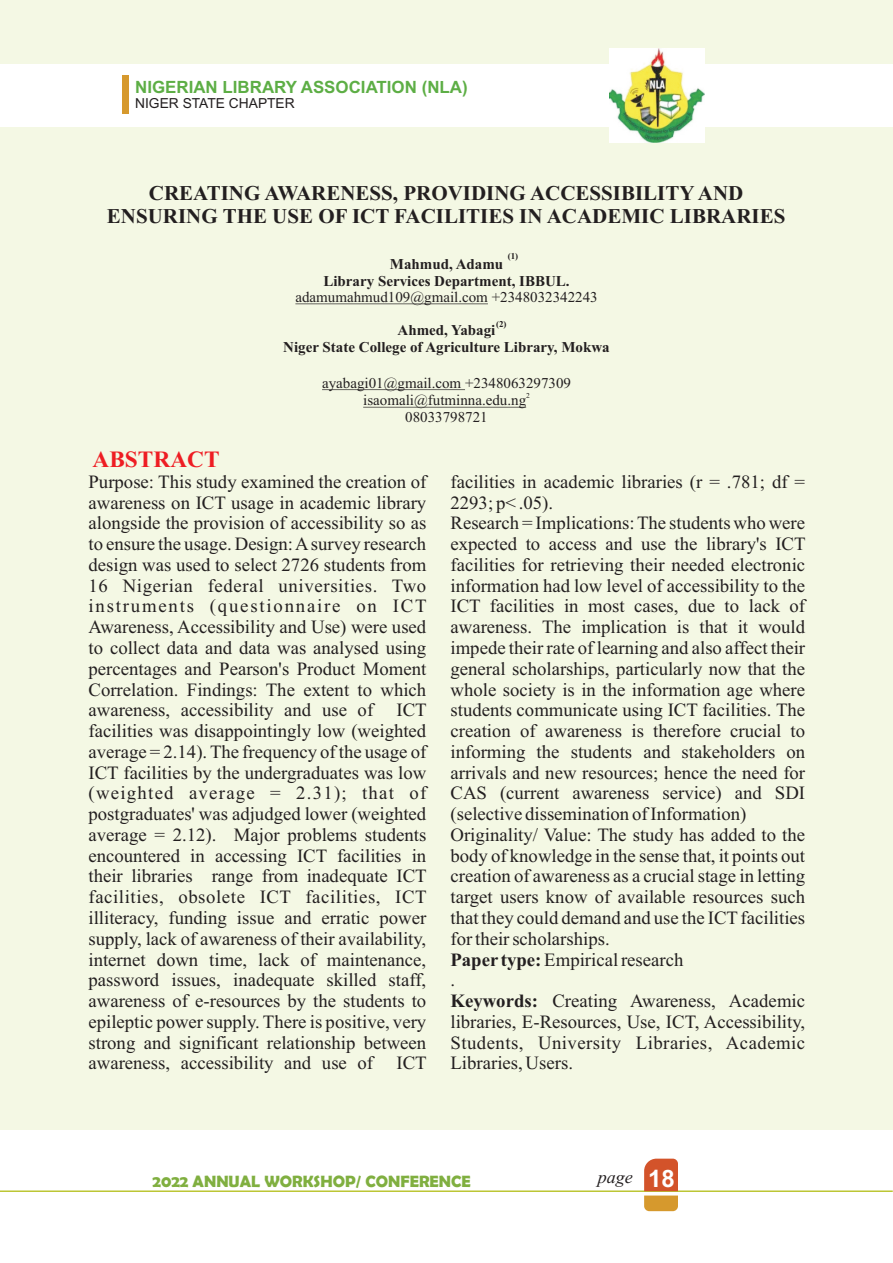
<style>
.page{position:relative;width:893px;height:1263px;background:#f4f8e4}
.page>*{position:absolute;margin:0;border:0;box-sizing:border-box;transform-origin:0 0}
.t1{font:700 23.25px "Times New Roman";color:#ee1d23}
.t2{font:700 21px/23.2px "Times New Roman";color:#231f20;text-align:center}
.t3{font:18.75px/20.7px "Times New Roman";color:#231f20;text-align:justify}
.t4{font:italic 18px "Times New Roman";color:#231f20}
.t5{font:700 16.95px "Arial";color:#5dae45}
.t6{font:700 16.5px "Berlin Sans FB Demi";color:#80af40}
.t7{font:15px/16.6px "Times New Roman";color:#231f20;text-align:center}
.t8{font:700 15px/16.6px "Times New Roman";color:#231f20;text-align:center}
.t9{font:13.8px "Arial";color:#231f20}
.t10{font:700 9px "Times New Roman";color:#231f20}
.t11{font:7.5px "Times New Roman";color:#231f20}
.s1{font-weight:700}
.s2{font-family:"Arial";font-weight:700;font-style:normal;font-size:24px;color:#fff}
</style>
<div class="page">
<div style="left:0;top:1130px;width:893px;height:133px;background:#fff"></div>
<div style="left:0;top:64px;width:893px;height:63px;background:#fff"></div>
<div style="left:122px;top:75px;width:7px;height:39px;background:#d6992d"></div>
<hr style="left:0;top:1190px;width:893px;height:2px;background:#bcc634">
<svg style="left:644px;top:1159px;width:34px;height:52px;background:#d7793f"></svg>
<img style="left:610px;top:49px;width:94px;height:94px">
<hr style="left:295px;top:304px;width:193px;height:1px;background:#231f20">
<hr style="left:322px;top:389px;width:143px;height:1px;background:#231f20">
<hr style="left:363px;top:407px;width:163px;height:1px;background:#231f20">
<p class="t5" style="left:135px;top:80px;width:334px">NIGERIAN LIBRARY ASSOCIATION (NLA)</p>
<p class="t9" style="left:135px;top:98px;width:161px">NIGER STATE CHAPTER</p>
<p class="t2" style="left:107px;top:184px;width:680px">CREATING AWARENESS, PROVIDING ACCESSIBILITY AND<br>ENSURING THE USE OF ICT FACILITIES IN ACADEMIC LIBRARIES</p>
<p class="t10" style="left:508px;top:253px;width:12px">(1)</p>
<p class="t8" style="left:323px;top:257px;width:248px">Mahmud, Adamu<br>Library Services Department, IBBUL.</p>
<p class="t7" style="left:295px;top:290px;width:304px">adamumahmud109@gmail.com +2348032342243</p>
<p class="t8" style="left:283px;top:324px;width:328px">Ahmed, Yabagi<br>Niger State College of Agriculture Library, Mokwa</p>
<p class="t7" style="left:322px;top:376px;width:250px">ayabagi01@gmail.com +2348063297309</p>
<p class="t11" style="left:526px;top:393px;width:5px">2</p>
<p class="t7" style="left:363px;top:394px;width:164px">isaomali@futminna.edu.ng<br>08033798721</p>
<p class="t10" style="left:496px;top:321px;width:12px">(2)</p>
<p class="t1" style="left:93px;top:452px;width:128px">ABSTRACT</p>
<p class="t3" style="left:88px;top:473px;width:340px">Purpose: This study examined the creation of awareness on ICT usage in academic library alongside the provision of accessibility so as to ensure the usage. Design: Asurvey research design was used to select 2726 students from 16 Nigerian federal universities. Two instruments (questionnaire on ICT Awareness, Accessibility and Use) were used to collect data and data was analysed using percentages and Pearson's Product Moment Correlation. Findings: The extent to which awareness, accessibility and use of ICT facilities was disappointingly low (weighted average = 2.14). The frequency of the usage of ICT facilities by the undergraduates was low (weighted average = 2.31); that of postgraduates' was adjudged lower (weighted average = 2.12). Major problems students encountered in accessing ICT facilities in their libraries range from inadequate ICT facilities, obsolete ICT facilities, ICT illiteracy, funding issue and erratic power supply, lack of awareness of their availability, internet down time, lack of maintenance, password issues, inadequate skilled staff, awareness of e-resources by the students to epileptic power supply. There is positive, very strong and significant relationship between awareness, accessibility and use of ICT</p>
<p class="t3" style="left:450px;top:473px;width:357px;text-align:left">facilities in academic libraries (r = .781; df = 2293; p&lt; .05).<br>Research = Implications: The students who were expected to access and use the library's ICT facilities for retrieving their needed electronic information had low level of accessibility to the ICT facilities in most cases, due to lack of awareness. The implication is that it would impede their rate of learning and also affect their general scholarships, particularly now that the whole society is in the information age where students communicate using ICT facilities. The creation of awareness is therefore crucial to informing the students and stakeholders on arrivals and new resources; hence the need for CAS (current awareness service) and SDI (selective dissemination of Information)<br>Originality/ Value: The study has added to the body of knowledge in the sense that, it points out creation of awareness as a crucial stage in letting target users know of available resources such that they could demand and use the ICTfacilities for their scholarships.<br><span class="s1">Paper type:</span>Empirical research<br>.<br><span class="s1">Keywords:</span> Creating Awareness, Academic libraries, E-Resources, Use, ICT, Accessibility, Students, University Libraries, Academic Libraries, Users.</p>
<p class="t6" style="left:152px;top:1171px;width:320px">2022 ANNUAL WORKSHOP/ CONFERENCE</p>
<p class="t4" style="left:598px;top:1171px;width:79px">page <span class="s2">18</span></p>
</div>
